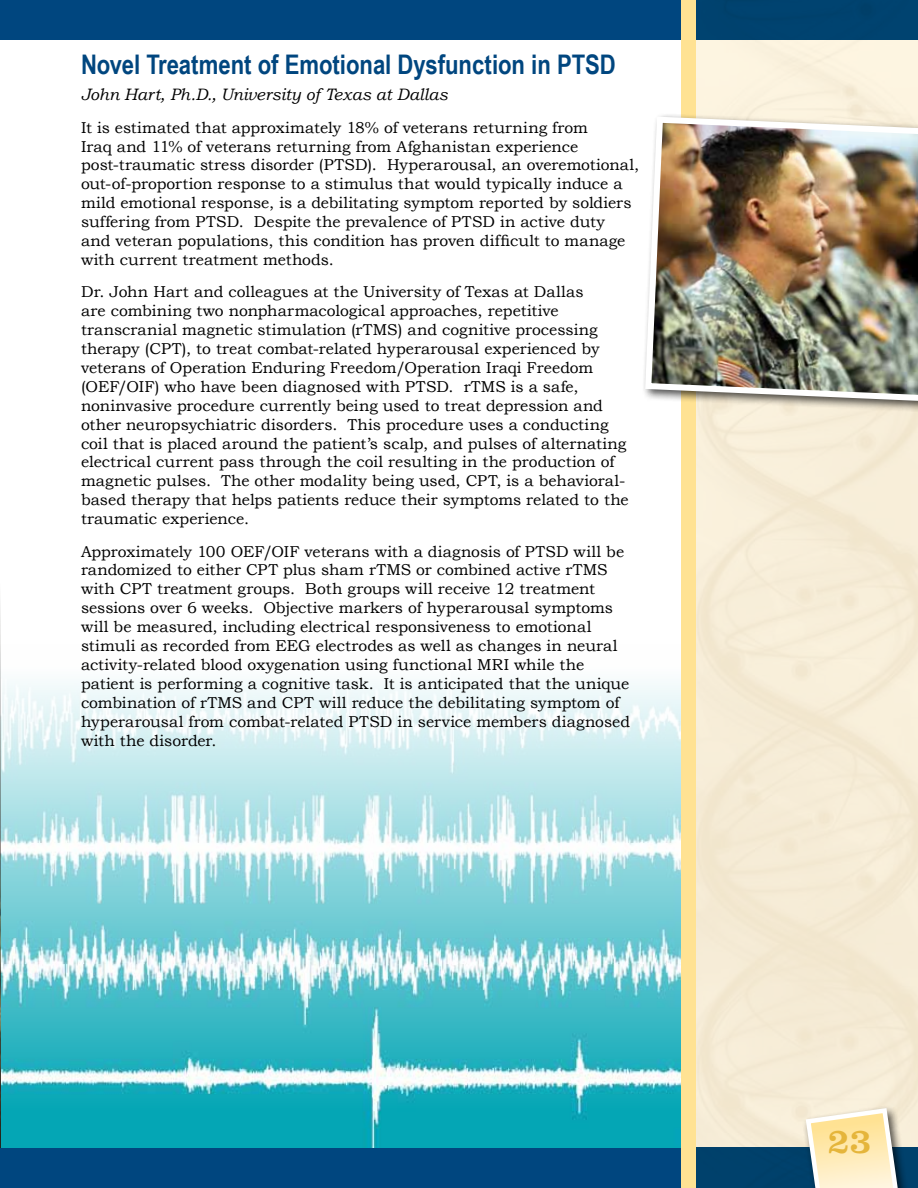
<style>
.page{position:relative;width:918px;height:1188px;background:#fff}
.page>*{position:absolute;margin:0;border:0;box-sizing:border-box;transform-origin:0 0}
.t1{font:36px "Clarendon";color:#e5b53b}
.t2{font:700 27px "Arial Narrow";color:#00467f}
.t3{font:italic 16.5px "Bookman Old Style";color:#000}
.t4{font:15.75px/18.9px "Bookman Old Style";color:#000}
</style>
<div class="page">
<img style="left:696px;top:40px;width:222px;height:1108px">
<div style="left:0;top:0;width:918px;height:40px;background:linear-gradient(to right,#004784,#004372)"></div>
<div style="left:0;top:1148px;width:918px;height:40px;background:#00467f"></div>
<div style="left:802px;top:1104px;width:113px;height:84px;background:#000;opacity:.7"></div>
<svg style="left:803px;top:1106px;width:104px;height:82px;background:#dfd7b7"></svg>
<div style="left:681px;top:0;width:15px;height:1188px;background:#ffe293"></div>
<img style="left:1px;top:683px;width:680px;height:465px">
<img style="left:0;top:605px;width:1px;height:542px">
<div style="left:641px;top:113px;width:277px;height:301px;background:#000;opacity:.7"></div>
<img style="left:642px;top:114px;width:276px;height:292px">
<h2 class="t2" style="left:81px;top:44px;width:536px">Novel Treatment of Emotional Dysfunction in PTSD</h2>
<p class="t3" style="left:81px;top:83px;width:368px">John Hart, Ph.D., University of Texas at Dallas</p>
<p class="t4" style="left:81px;top:118px;width:560px">It is estimated that approximately 18% of veterans returning from<br>Iraq and 11% of veterans returning from Afghanistan experience post-traumatic stress disorder (PTSD). Hyperarousal, an overemotional, out-of-proportion response to a stimulus that would typically induce a mild emotional response, is a debilitating symptom reported by soldiers suffering from PTSD. Despite the prevalence of PTSD in active duty<br>and veteran populations, this condition has proven difficult to manage with current treatment methods.</p>
<p class="t4" style="left:81px;top:283px;width:549px">Dr. John Hart and colleagues at the University of Texas at Dallas<br>are combining two nonpharmacological approaches, repetitive transcranial magnetic stimulation (rTMS) and cognitive processing therapy (CPT), to treat combat-related hyperarousal experienced by veterans of Operation Enduring Freedom/Operation Iraqi Freedom (OEF/OIF) who have been diagnosed with PTSD. rTMS is a safe, noninvasive procedure currently being used to treat depression and other neuropsychiatric disorders. This procedure uses a conducting coil that is placed around the patient’s scalp, and pulses of alternating electrical current pass through the coil resulting in the production of magnetic pulses. The other modality being used, CPT, is a behavioral&shy;based therapy that helps patients reduce their symptoms related to the traumatic experience.</p>
<p class="t4" style="left:81px;top:542px;width:551px">Approximately 100 OEF/OIF veterans with a diagnosis of PTSD will be randomized to either CPT plus sham rTMS or combined active rTMS with CPT treatment groups. Both groups will receive 12 treatment sessions over 6 weeks. Objective markers of hyperarousal symptoms will be measured, including electrical responsiveness to emotional stimuli as recorded from EEG electrodes as well as changes in neural activity-related blood oxygenation using functional MRI while the patient is performing a cognitive task. It is anticipated that the unique combination of rTMS and CPT will reduce the debilitating symptom of hyperarousal from combat-related PTSD in service members diagnosed with the disorder.</p>
<h1 class="t1" style="left:828px;top:1120px;width:45px">23</h1>
</div>
